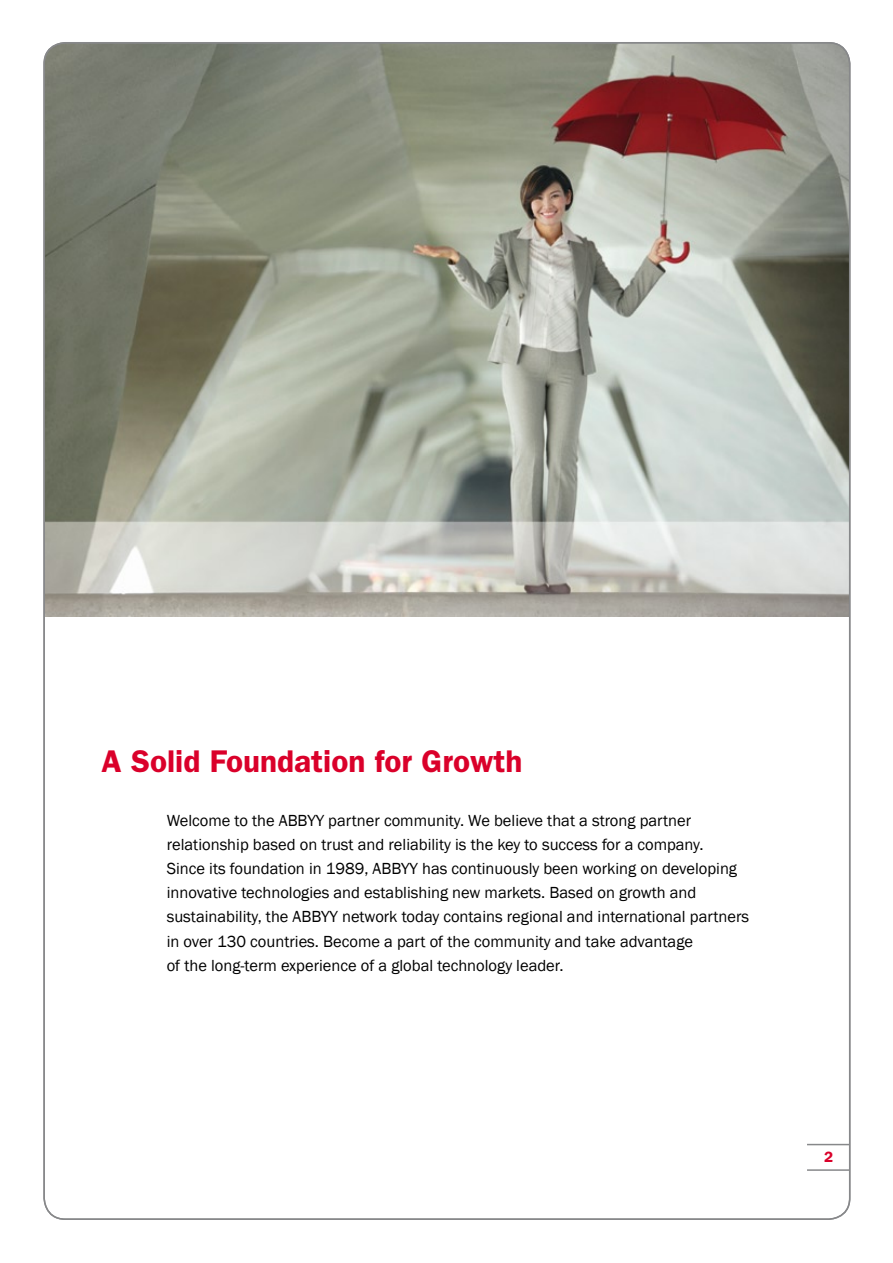
<style>
.page{position:relative;width:893px;height:1263px;background:#fff}
.page>*{position:absolute;margin:0;border:0;box-sizing:border-box;transform-origin:0 0}
.t1{font:600 31.5px "Franklin Gothic";color:#da002a}
.t2{font:16.5px/24px "Franklin Gothic";color:#000}
.t3{font:600 15px "Franklin Gothic";color:#da002a}
</style>
<div class="page">
<hr style="left:807px;top:1144px;width:42px;height:1px;background:#87888a">
<hr style="left:807px;top:1169px;width:42px;height:2px;background:#87888a">
<img style="left:46px;top:43px;width:804px;height:574px">
<h1 class="t1" style="left:102px;top:743px;width:422px">A Solid Foundation for Growth</h1>
<p class="t2" style="left:167px;top:809px;width:584px">Welcome to the ABBYY partner community. We believe that a strong partner relationship based on trust and reliability is the key to success for a company.<br>Since its foundation in 1989, ABBYY has continuously been working on developing innovative technologies and establishing new markets. Based on growth and sustainability, the ABBYY network today contains regional and international partners in over 130 countries. Become a part of the community and take advantage<br>of the long-term experience of a global technology leader.</p>
<p class="t3" style="left:824px;top:1148px;width:10px">2</p>
</div>
